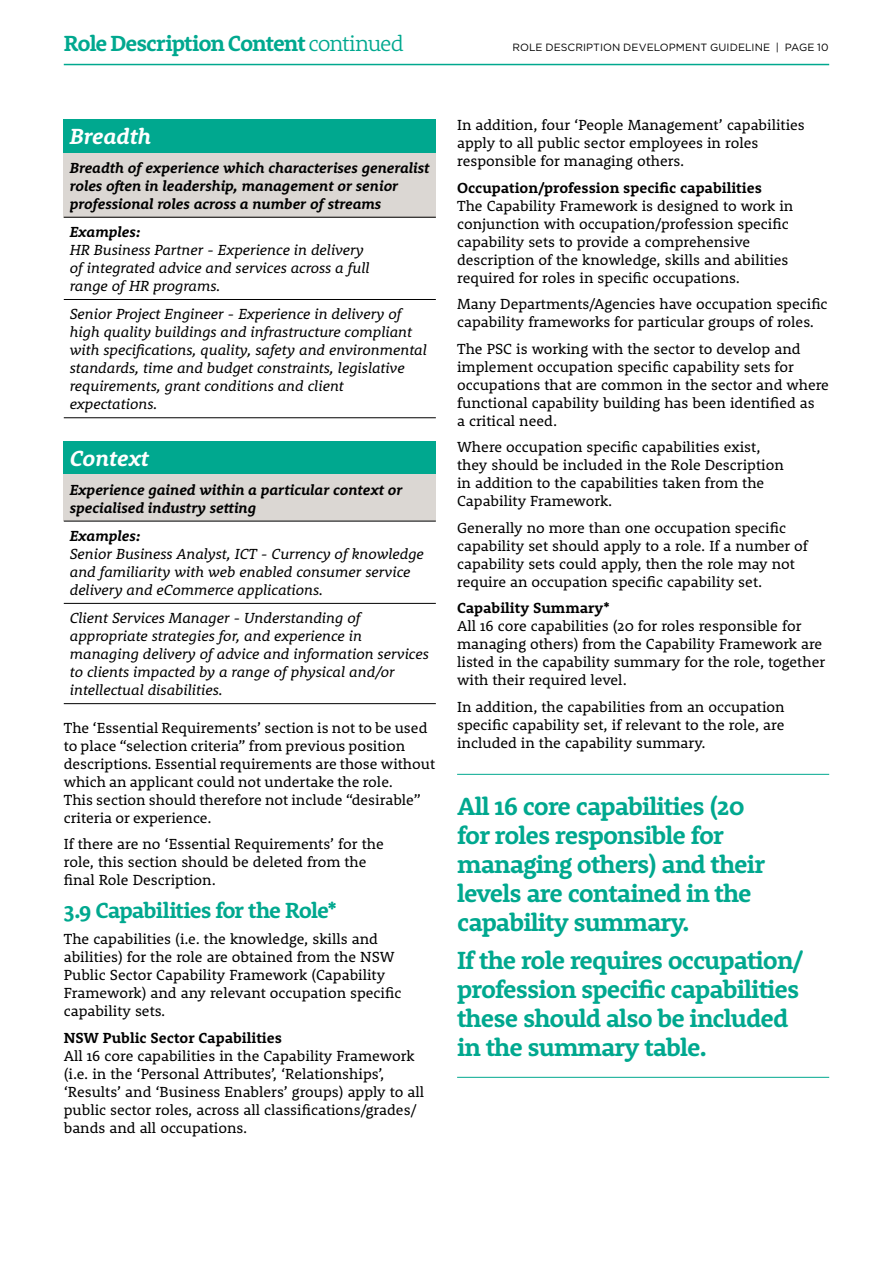
<style>
.page{position:relative;width:893px;height:1263px;background:#fff}
.page>*{position:absolute;margin:0;border:0;box-sizing:border-box;transform-origin:0 0}
.t1{font:700 25.5px/29.1px "Rooney";letter-spacing:-.035em;color:#00a88f}
.t2{font:700 22.5px "Rooney";letter-spacing:-.045em;color:#00a88f}
.t3{font:italic 700 22.5px "Rooney";color:#fff}
.t4{font:15px/18px "Rooney";color:#000}
.t5{font:italic 15px/18px "Rooney";color:#000}
.t6{font:italic 700 15px/18px "Rooney";color:#000}
.t7{font:700 15px "Rooney";color:#000}
.t8{font:10.5px "Gotham";letter-spacing:.01em;color:#000}
.s1{font-weight:300}
</style>
<div class="page">
<div style="left:64px;top:119px;width:372px;height:34px;background:#00a88f"></div>
<div style="left:64px;top:153px;width:372px;height:64px;background:#dbd7d3"></div>
<hr style="left:64px;top:217px;width:372px;height:1px;background:#000">
<hr style="left:64px;top:299px;width:372px;height:1px;background:#000">
<hr style="left:64px;top:417px;width:372px;height:1px;background:#000">
<div style="left:64px;top:441px;width:372px;height:34px;background:#00a88f"></div>
<div style="left:64px;top:475px;width:372px;height:46px;background:#dbd7d3"></div>
<hr style="left:64px;top:521px;width:372px;height:1px;background:#000">
<hr style="left:64px;top:603px;width:372px;height:1px;background:#000">
<hr style="left:64px;top:703px;width:372px;height:1px;background:#000">
<hr style="left:64px;top:64px;width:765px;height:1px;background:#00a88f">
<hr style="left:457px;top:774px;width:372px;height:1px;background:#00a88f">
<hr style="left:457px;top:1077px;width:372px;height:1px;background:#00a88f">
<h2 class="t2" style="left:64px;top:29px;width:342px">Role Description Content <span class="s1">continued</span></h2>
<p class="t8" style="left:512px;top:42px;width:318px">ROLE DESCRIPTION DEVELOPMENT GUIDELINE | PAGE 10</p>
<h2 class="t3" style="left:70px;top:122px;width:83px">Breadth</h2>
<p class="t6" style="left:70px;top:158px;width:361px">Breadth of experience which characterises generalist roles often in leadership, management or senior professional roles across a number of streams</p>
<p class="t6" style="left:70px;top:222px;width:72px">Examples:</p>
<p class="t5" style="left:70px;top:240px;width:301px">HR Business Partner - Experience in delivery of integrated advice and services across a full range of HR programs.</p>
<p class="t5" style="left:70px;top:305px;width:359px">Senior Project Engineer - Experience in delivery of high quality buildings and infrastructure compliant with specifications, quality, safety and environmental standards, time and budget constraints, legislative requirements, grant conditions and client expectations.</p>
<h2 class="t3" style="left:70px;top:444px;width:81px">Context</h2>
<p class="t6" style="left:70px;top:480px;width:334px">Experience gained within a particular context or specialised industry setting</p>
<p class="t6" style="left:70px;top:526px;width:72px">Examples:</p>
<p class="t5" style="left:70px;top:544px;width:356px">Senior Business Analyst, ICT - Currency of knowledge and familiarity with web enabled consumer service delivery and eCommerce applications.</p>
<p class="t5" style="left:70px;top:608px;width:361px">Client Services Manager - Understanding of appropriate strategies for, and experience in managing delivery of advice and information services to clients impacted by a range of physical and/or intellectual disabilities.</p>
<p class="t4" style="left:64px;top:718px;width:373px">The ‘Essential Requirements’ section is not to be used to place “selection criteria” from previous position descriptions. Essential requirements are those without which an applicant could not undertake the role.<br>This section should therefore not include “desirable” criteria or experience.</p>
<p class="t4" style="left:64px;top:835px;width:322px">If there are no ‘Essential Requirements’ for the role, this section should be deleted from the final Role Description.</p>
<h2 class="t2" style="left:64px;top:895px;width:275px">3.9 Capabilities for the Role*</h2>
<p class="t4" style="left:64px;top:930px;width:339px">The capabilities (i.e. the knowledge, skills and abilities) for the role are obtained from the NSW Public Sector Capability Framework (Capability Framework) and any relevant occupation specific capability sets.</p>
<p class="t7" style="left:64px;top:1028px;width:220px">NSW Public Sector Capabilities</p>
<p class="t4" style="left:64px;top:1046px;width:362px">All 16 core capabilities in the Capability Framework (i.e. in the ‘Personal Attributes’, ‘Relationships’, ‘Results’ and ‘Business Enablers’ groups) apply to all public sector roles, across all classifications/grades/ bands and all occupations.</p>
<p class="t4" style="left:457px;top:116px;width:349px">In addition, four ‘People Management’ capabilities apply to all public sector employees in roles responsible for managing others.</p>
<p class="t7" style="left:457px;top:178px;width:306px">Occupation/profession specific capabilities</p>
<p class="t4" style="left:457px;top:196px;width:338px">The Capability Framework is designed to work in conjunction with occupation/profession specific capability sets to provide a comprehensive description of the knowledge, skills and abilities required for roles in specific occupations.</p>
<p class="t4" style="left:457px;top:295px;width:372px">Many Departments/Agencies have occupation specific capability frameworks for particular groups of roles.</p>
<p class="t4" style="left:457px;top:339px;width:373px">The PSC is working with the sector to develop and implement occupation specific capability sets for occupations that are common in the sector and where functional capability building has been identified as<br>a critical need.</p>
<p class="t4" style="left:457px;top:438px;width:328px">Where occupation specific capabilities exist, they should be included in the Role Description in addition to the capabilities taken from the Capability Framework.</p>
<p class="t4" style="left:457px;top:518px;width:352px">Generally no more than one occupation specific capability set should apply to a role. If a number of capability sets could apply, then the role may not require an occupation specific capability set.</p>
<p class="t7" style="left:457px;top:598px;width:154px">Capability Summary*</p>
<p class="t4" style="left:457px;top:617px;width:370px">All 16 core capabilities (20 for roles responsible for managing others) from the Capability Framework are listed in the capability summary for the role, together with their required level.</p>
<p class="t4" style="left:457px;top:697px;width:329px;text-align:justify">In addition, the capabilities from an occupation specific capability set, if relevant to the role, are included in the capability summary.</p>
<h1 class="t1" style="left:457px;top:791px;width:310px">All 16 core capabilities (20 for roles responsible for managing others) and their levels are contained in the capability summary.</h1>
<h1 class="t1" style="left:457px;top:945px;width:348px">If the role requires occupation/ profession specific capabilities these should also be included in the summary table.</h1>
</div>
